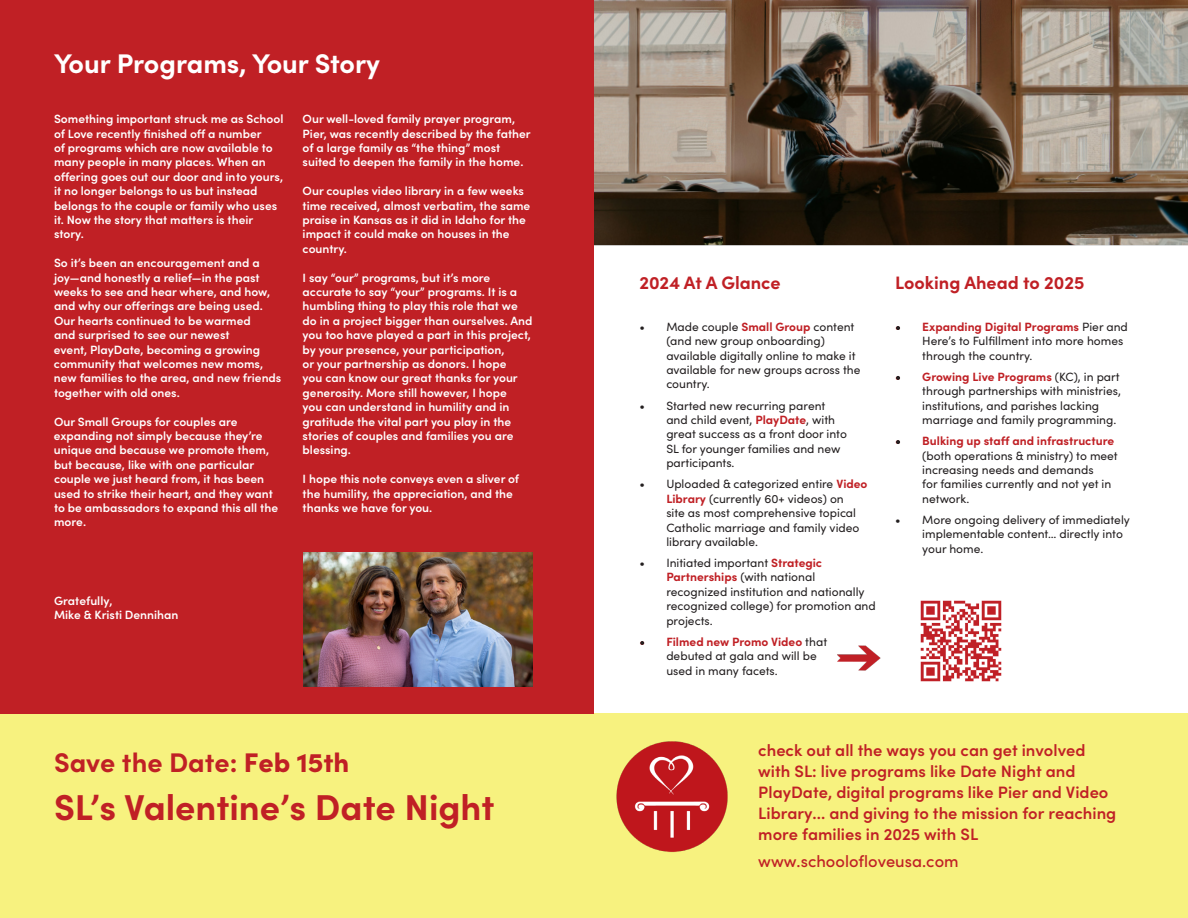
<style>
.page{position:relative;width:1188px;height:918px;background:#fff}
.page>*{position:absolute;margin:0;border:0;box-sizing:border-box;transform-origin:0 0}
.t1{font:700 36px "Sofia Pro";color:#c02025}
.t2{font:700 27px "Sofia Pro";color:#fff}
.t3{font:700 27px "Sofia Pro";color:#c02025}
.t4{font:700 18px "Sofia Pro";color:#c02025}
.t5{font:600 16.5px/21.1px "Sofia Pro";color:#c02025}
.t6{font:500 16.5px "Sofia Pro";color:#c02025}
.t7{font:600 12px/14.4px "Sofia Pro";color:#fff}
.t8{font:12px/14.4px "Sofia Pro";color:#231f20}
.s1{font-weight:900}
.s2{font-weight:700;color:#c02025}
</style>
<div class="page">
<div style="left:0;top:714px;width:1188px;height:204px;background:#f7f27f"></div>
<img style="left:593px;top:0;width:595px;height:245px">
<div style="left:0;top:0;width:593px;height:714px;background:#c02025"></div>
<img style="left:303px;top:553px;width:229px;height:134px">
<img style="left:920px;top:600px;width:82px;height:82px">
<img style="left:837px;top:645px;width:44px;height:26px">
<svg style="left:640px;top:641px;width:4px;height:4px"></svg>
<svg style="left:896px;top:326px;width:4px;height:4px"></svg>
<svg style="left:896px;top:376px;width:4px;height:4px"></svg>
<svg style="left:896px;top:440px;width:4px;height:4px"></svg>
<img style="left:614px;top:713px;width:124px;height:139px">
<p class="t2" style="left:54px;top:43px;width:328px">Your Programs, Your Story</p>
<p class="t7" style="left:54px;top:111px;width:231px">Something important struck me as School of Love recently finished off a number<br>of programs which are now available to many people in many places. When an offering goes out our door and into yours, it no longer belongs to us but instead belongs to the couple or family who uses it. Now the story that matters is their story.</p>
<p class="t7" style="left:54px;top:255px;width:229px">So it’s been an encouragement and a joy—and honestly a relief—in the past weeks to see and hear where, and how, and why our offerings are being used.<br>Our hearts continued to be warmed<br>and surprised to see our newest<br>event, PlayDate, becoming a growing community that welcomes new moms, new families to the area, and new friends together with old ones.</p>
<p class="t7" style="left:54px;top:413px;width:226px">Our Small Groups for couples are expanding not simply because they’re unique and because we promote them, but because, like with one particular couple we just heard from, it has been used to strike their heart, and they want to be ambassadors to expand this all the more.</p>
<p class="t7" style="left:303px;top:111px;width:230px">Our well-loved family prayer program, Pier, was recently described by the father of a large family as “the thing” most suited to deepen the family in the home.</p>
<p class="t7" style="left:303px;top:183px;width:229px">Our couples video library in a few weeks time received, almost verbatim, the same praise in Kansas as it did in Idaho for the impact it could make on houses in the country.</p>
<p class="t7" style="left:303px;top:269px;width:231px">I say “our” programs, but it’s more accurate to say “your” programs. It is a humbling thing to play this role that we do in a project bigger than ourselves. And you too have played a part in this project, by your presence, your participation,<br>or your partnership as donors. I hope<br>you can know our great thanks for your generosity. More still however, I hope<br>you can understand in humility and in gratitude the vital part you play in the stories of couples and families you are blessing.</p>
<p class="t7" style="left:303px;top:471px;width:218px">I hope this note conveys even a sliver of the humility, the appreciation, and the thanks we have for you.</p>
<p class="t7" style="left:54px;top:592px;width:126px">Gratefully,<br>Mike &amp; Kristi Dennihan</p>
<p class="t3" style="left:54px;top:742px;width:297px">Save the Date: <span class="s1">Feb 15th</span></p>
<p class="t1" style="left:54px;top:780px;width:442px">SL’s Valentine’s Date Night</p>
<p class="t4" style="left:639px;top:268px;width:143px">2024 At A Glance</p>
<p class="t8" style="left:666px;top:319px;width:196px;text-indent:-27px">• Made couple <span class="s2">Small Group</span> content (and new group onboarding) available digitally online to make it available for new groups across the country.</p>
<p class="t8" style="left:666px;top:398px;width:182px;text-indent:-27px">• Started new recurring parent and child event, <span class="s2">PlayDate</span>, with great success as a front door into<br>SL for younger families and new participants.</p>
<p class="t8" style="left:666px;top:476px;width:203px;text-indent:-27px">• Uploaded &amp; categorized entire <span class="s2">Video<br>Library</span> (currently 60+ videos) on<br>site as most comprehensive topical<br>Catholic marriage and family video library available.</p>
<p class="t8" style="left:666px;top:555px;width:211px;text-indent:-27px">• Initiated important <span class="s2">Strategic<br>Partnerships</span> (with national recognized institution and nationally recognized college) for promotion and projects.</p>
<p class="t8" style="left:666px;top:634px;width:162px;text-indent:-27px"><span class="s2">• Filmed new Promo Video</span> that debuted at gala and will be used in many facets.</p>
<p class="t4" style="left:895px;top:268px;width:191px">Looking Ahead to 2025</p>
<p class="t8" style="left:922px;top:319px;width:207px;text-indent:-27px"><span class="s2">• Expanding Digital Programs</span> Pier and<br>Here’s to Fulfillment into more homes through the country.</p>
<p class="t8" style="left:922px;top:369px;width:200px;text-indent:-27px"><span class="s2">• Growing Live Programs</span> (KC), in part through partnerships with ministries, institutions, and parishes lacking marriage and family programming.</p>
<p class="t8" style="left:922px;top:433px;width:197px;text-indent:-27px"><span class="s2">• Bulking up staff and infrastructure </span>(both operations &amp; ministry) to meet increasing needs and demands<br>for families currently and not yet in network.</p>
<p class="t8" style="left:922px;top:512px;width:209px;text-indent:-27px">• More ongoing delivery of immediately implementable content… directly into your home.</p>
<p class="t5" style="left:758px;top:738px;width:360px">check out all the ways you can get involved with SL: live programs like Date Night and PlayDate, digital programs like Pier and Video Library... and giving to the mission for reaching more families in 2025 with SL</p>
<p class="t6" style="left:758px;top:849px;width:202px">www.schoolofloveusa.com</p>
</div>
